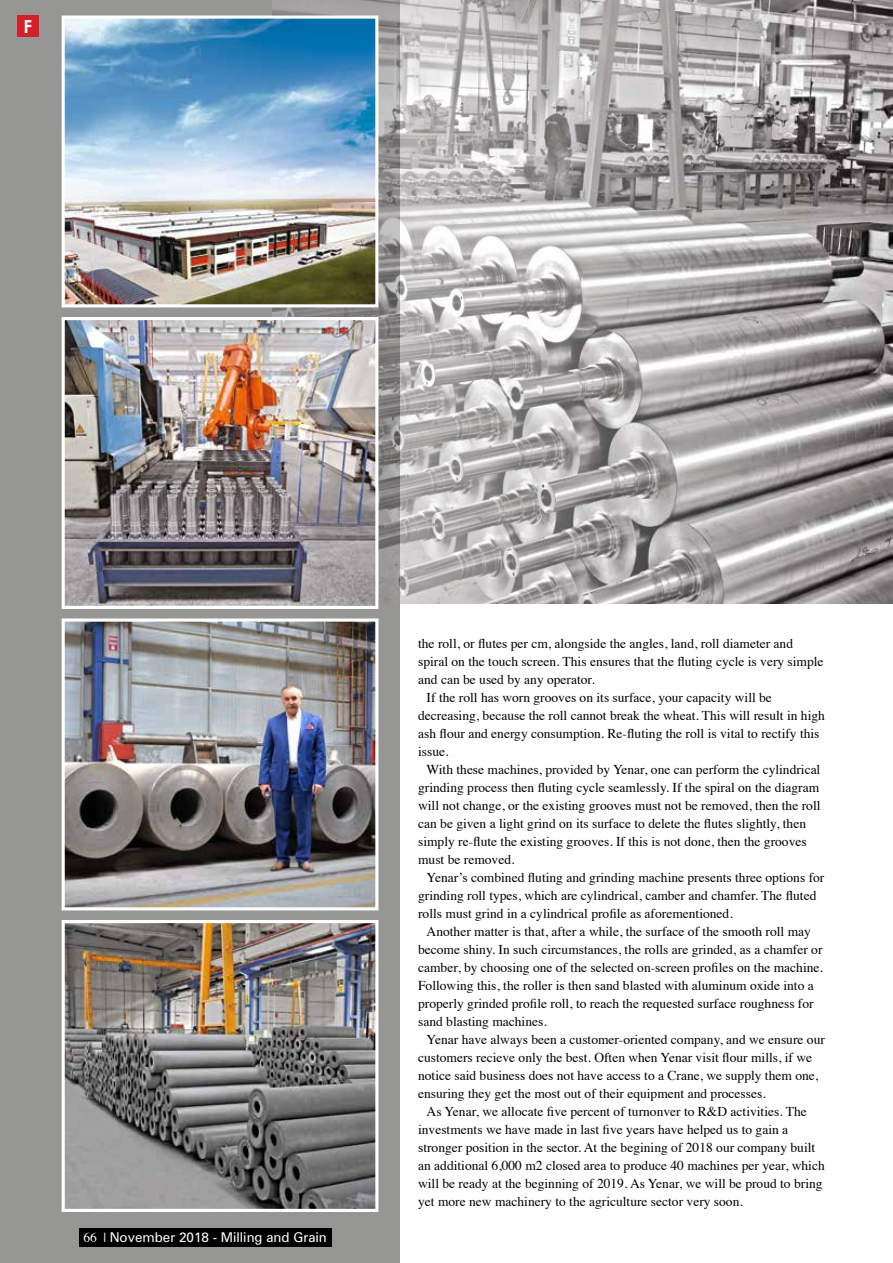
<style>
.page{position:relative;width:893px;height:1263px;background:#fff}
.page>*{position:absolute;margin:0;border:0;box-sizing:border-box;transform-origin:0 0}
.t1{font:700 18px "Century Gothic";color:#fff}
.t2{font:13.5px "Times";color:#000}
.t3{font:13.5px "Zurich BT";color:#fff}
.s1{font-family:"Times"}
</style>
<div class="page">
<div style="left:0;top:0;width:400px;height:1263px;background:#969695"></div>
<img style="left:272px;top:0;width:621px;height:604px">
<img style="left:66px;top:20px;width:308px;height:283px">
<div style="left:62px;top:16px;width:316px;height:291px;border:3px solid #fff"></div>
<img style="left:66px;top:321px;width:308px;height:284px">
<div style="left:62px;top:317px;width:316px;height:292px;border:3px solid #fff"></div>
<img style="left:66px;top:622px;width:308px;height:284px">
<div style="left:62px;top:618px;width:316px;height:292px;border:3px solid #fff"></div>
<img style="left:66px;top:924px;width:308px;height:284px">
<div style="left:62px;top:920px;width:316px;height:292px;border:3px solid #fff"></div>
<div style="left:17px;top:16px;width:22px;height:21px;background:#d22129"></div>
<div style="left:79px;top:1228px;width:252px;height:18px;background:#000"></div>
<h1 class="t1" style="left:24px;top:15px;width:10px">F</h1>
<p class="t3" style="left:83px;top:1229px;width:245px"><span class="s1">66 |</span> November 2018 - Milling and Grain</p>
<p class="t2" style="left:418px;top:631px;width:376px">the roll, or flutes per cm, alongside the angles, land, roll diameter and</p>
<p class="t2" style="left:418px;top:649px;width:407px">spiral on the touch screen. This ensures that the fluting cycle is very simple</p>
<p class="t2" style="left:418px;top:667px;width:178px">and can be used by any operator.</p>
<p class="t2" style="left:427px;top:685px;width:347px">If the roll has worn grooves on its surface, your capacity will be</p>
<p class="t2" style="left:418px;top:703px;width:408px">decreasing, because the roll cannot break the wheat. This will result in high</p>
<p class="t2" style="left:418px;top:721px;width:403px">ash flour and energy consumption. Re-fluting the roll is vital to rectify this</p>
<p class="t2" style="left:418px;top:739px;width:32px">issue.</p>
<p class="t2" style="left:427px;top:757px;width:395px">With these machines, provided by Yenar, one can perform the cylindrical</p>
<p class="t2" style="left:418px;top:775px;width:403px">grinding process then fluting cycle seamlessly. If the spiral on the diagram</p>
<p class="t2" style="left:418px;top:793px;width:404px">will not change, or the existing grooves must not be removed, then the roll</p>
<p class="t2" style="left:418px;top:811px;width:389px">can be given a light grind on its surface to delete the flutes slightly, then</p>
<p class="t2" style="left:418px;top:829px;width:390px">simply re-flute the existing grooves. If this is not done, then the grooves</p>
<p class="t2" style="left:418px;top:847px;width:98px">must be removed.</p>
<p class="t2" style="left:427px;top:865px;width:399px">Yenar’s combined fluting and grinding machine presents three options for</p>
<p class="t2" style="left:418px;top:883px;width:400px">grinding roll types, which are cylindrical, camber and chamfer. The fluted</p>
<p class="t2" style="left:418px;top:901px;width:316px">rolls must grind in a cylindrical profile as aforementioned.</p>
<p class="t2" style="left:427px;top:919px;width:386px">Another matter is that, after a while, the surface of the smooth roll may</p>
<p class="t2" style="left:418px;top:937px;width:406px">become shiny. In such circumstances, the rolls are grinded, as a chamfer or</p>
<p class="t2" style="left:418px;top:955px;width:406px">camber, by choosing one of the selected on-screen profiles on the machine.</p>
<p class="t2" style="left:418px;top:973px;width:397px">Following this, the roller is then sand blasted with aluminum oxide into a</p>
<p class="t2" style="left:418px;top:991px;width:397px">properly grinded profile roll, to reach the requested surface roughness for</p>
<p class="t2" style="left:418px;top:1009px;width:130px">sand blasting machines.</p>
<p class="t2" style="left:427px;top:1027px;width:400px">Yenar have always been a customer-oriented company, and we ensure our</p>
<p class="t2" style="left:418px;top:1045px;width:396px">customers recieve only the best. Often when Yenar visit flour mills, if we</p>
<p class="t2" style="left:418px;top:1063px;width:402px">notice said business does not have access to a Crane, we supply them one,</p>
<p class="t2" style="left:418px;top:1081px;width:349px">ensuring they get the most out of their equipment and processes.</p>
<p class="t2" style="left:427px;top:1099px;width:382px">As Yenar, we allocate five percent of turnonver to R&amp;D activities. The</p>
<p class="t2" style="left:418px;top:1117px;width:372px">investments we have made in last five years have helped us to gain a</p>
<p class="t2" style="left:418px;top:1135px;width:399px">stronger position in the sector. At the begining of 2018 our company built</p>
<p class="t2" style="left:418px;top:1153px;width:408px">an additional 6,000 m2 closed area to produce 40 machines per year, which</p>
<p class="t2" style="left:418px;top:1171px;width:406px">will be ready at the beginning of 2019. As Yenar, we will be proud to bring</p>
<p class="t2" style="left:418px;top:1189px;width:326px">yet more new machinery to the agriculture sector very soon.</p>
</div>
